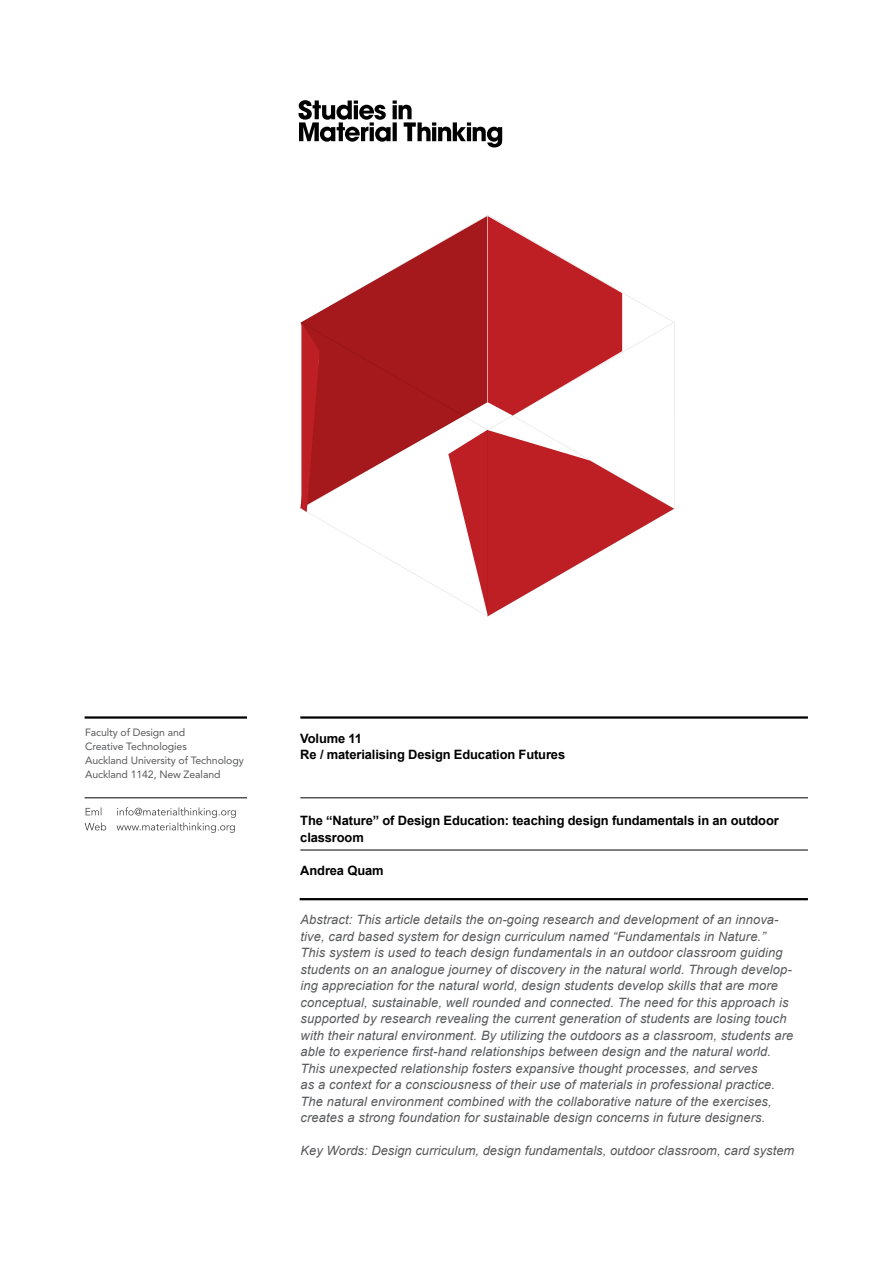
<style>
.page{position:relative;width:893px;height:1263px;background:#fff}
.page>*{position:absolute;margin:0;border:0;box-sizing:border-box;transform-origin:0 0}
.t1{font:italic 12.9px/16.5px "Arial";letter-spacing:.01em;color:#58595b}
.t2{font:700 12.9px/16.5px "Arial";letter-spacing:-.01em;color:#000}
.t3{font:10.5px/14.2px "Avenir LT";letter-spacing:-.01em;color:#58595b}
</style>
<div class="page">
<hr style="left:300px;top:797px;width:508px;height:1px;background:#000">
<hr style="left:300px;top:850px;width:508px;height:1px;background:#000">
<hr style="left:300px;top:716px;width:508px;height:3px;background:#000">
<svg style="left:298px;top:100px;width:204px;height:47px"></svg>
<svg style="left:85px;top:822px;width:21px;height:8px"></svg>
<svg style="left:86px;top:807px;width:15px;height:8px"></svg>
<svg style="left:117px;top:807px;width:119px;height:26px"></svg>
<hr style="left:85px;top:797px;width:162px;height:1px;background:#000">
<hr style="left:85px;top:716px;width:162px;height:3px;background:#000">
<hr style="left:300px;top:898px;width:508px;height:2px;background:#000">
<svg style="left:301px;top:216px;width:373px;height:400px"></svg>
<p class="t3" style="left:85px;top:725px;width:160px">Faculty of Design and<br>Creative Technologies<br>Auckland University of Technology<br>Auckland 1142, New Zealand</p>
<p class="t2" style="left:300px;top:730px;width:266px">Volume 11<br>Re / materialising Design Education Futures</p>
<p class="t2" style="left:300px;top:813px;width:480px">The “Nature” of Design Education: teaching design fundamentals in an outdoor classroom</p>
<p class="t2" style="left:300px;top:862px;width:85px">Andrea Quam</p>
<p class="t1" style="left:301px;top:911px;width:494px">Abstract: This article details the on-going research and development of an innova&shy;tive, card based system for design curriculum named “Fundamentals in Nature.” This system is used to teach design fundamentals in an outdoor classroom guiding students on an analogue journey of discovery in the natural world. Through develop&shy;ing appreciation for the natural world, design students develop skills that are more conceptual, sustainable, well rounded and connected. The need for this approach is supported by research revealing the current generation of students are losing touch with their natural environment. By utilizing the outdoors as a classroom, students are able to experience first-hand relationships between design and the natural world.<br>This unexpected relationship fosters expansive thought processes, and serves<br>as a context for a consciousness of their use of materials in professional practice.<br>The natural environment combined with the collaborative nature of the exercises, creates a strong foundation for sustainable design concerns in future designers.</p>
<p class="t1" style="left:301px;top:1142px;width:495px">Key Words: Design curriculum, design fundamentals, outdoor classroom, card system</p>
</div>
